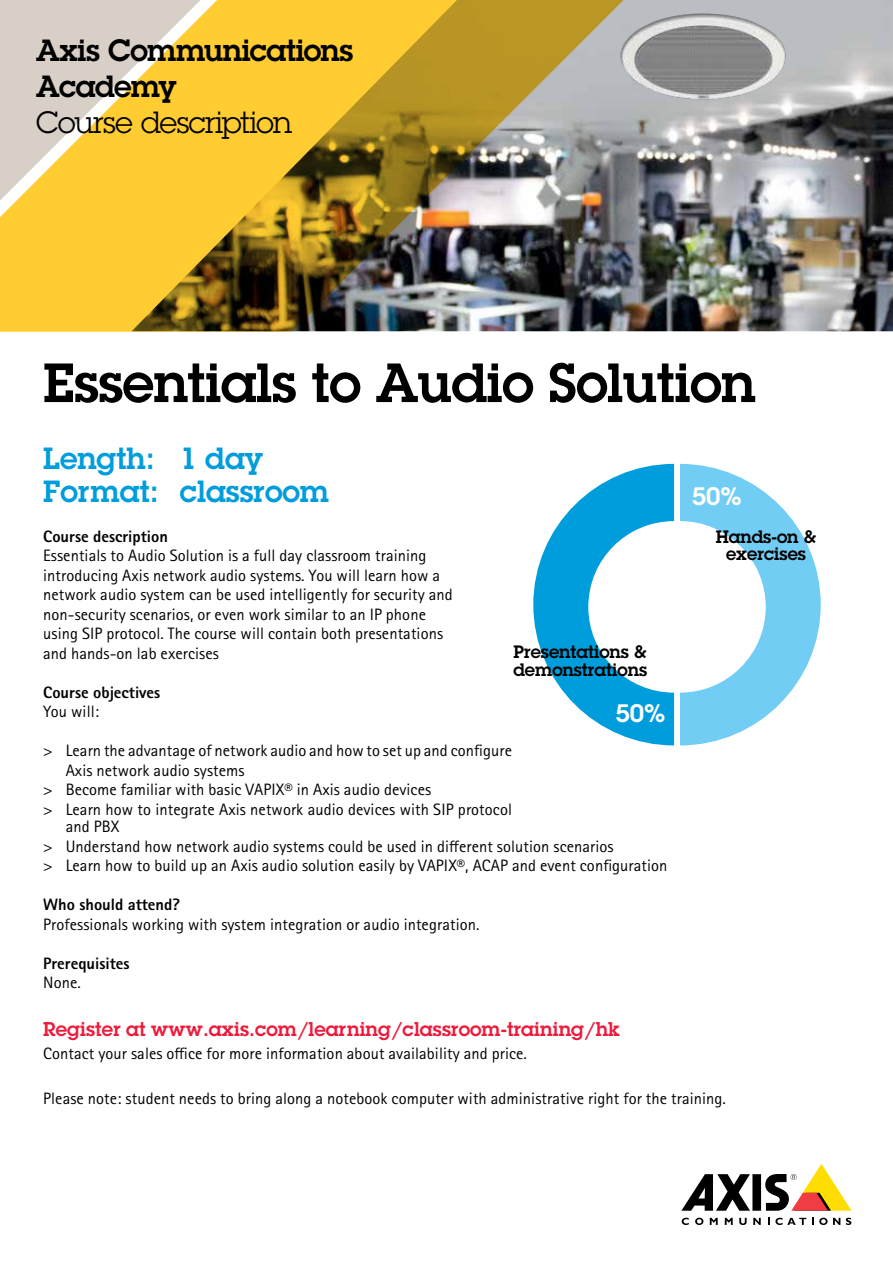
<style>
.page{position:relative;width:893px;height:1263px;background:#fff}
.page>*{position:absolute;margin:0;border:0;box-sizing:border-box;transform-origin:0 0}
.t1{font:600 54px "Lubalin Graph ECG";letter-spacing:-.01em;color:#000}
.t2{font:600 30px/33px "Lubalin Graph ECG";color:#009ddc}
.t3{font:600 30px/36px "Lubalin Graph ECG";letter-spacing:-.02em;color:#000}
.t4{font:30px "Lubalin Graph ECG";letter-spacing:-.02em;color:#000}
.t5{font:600 24.75px "Lubalin Graph ECG";color:#fff}
.t6{font:600 19.5px "Lubalin Graph ECG";letter-spacing:.005em;color:#ed1a3b}
.t7{font:600 17.55px/17.5px "Lubalin Graph ECG";color:#000}
.t8{font:16.5px/19.5px "Rotis Sans Serif Pro";letter-spacing:.005em;color:#000}
.t9{font:800 16.5px "Rotis Sans Serif Pro";color:#000}
</style>
<div class="page">
<img style="left:0;top:0;width:893px;height:332px">
<div style="left:752px;top:1174px;width:9px;height:37px;background:#000"></div>
<svg style="left:681px;top:1174px;width:69px;height:37px"></svg>
<svg style="left:765px;top:1164px;width:86px;height:47px"></svg>
<svg style="left:682px;top:1218px;width:7px;height:7px"></svg>
<svg style="left:695px;top:1218px;width:8px;height:7px"></svg>
<svg style="left:710px;top:1218px;width:8px;height:7px"></svg>
<svg style="left:725px;top:1218px;width:8px;height:7px"></svg>
<svg style="left:739px;top:1218px;width:8px;height:7px"></svg>
<svg style="left:753px;top:1218px;width:8px;height:7px"></svg>
<svg style="left:775px;top:1218px;width:31px;height:7px"></svg>
<svg style="left:812px;top:1218px;width:28px;height:7px"></svg>
<svg style="left:846px;top:1218px;width:5px;height:7px"></svg>
<svg style="left:680px;top:464px;width:141px;height:281px"></svg>
<svg style="left:533px;top:464px;width:141px;height:281px"></svg>
<img style="left:576px;top:0;width:254px;height:158px">
<h2 class="t3" style="left:36px;top:32px;width:318px">Axis Communications<br>Academy</h2>
<h2 class="t4" style="left:36px;top:103px;width:258px">Course description</h2>
<h1 class="t1" style="left:43px;top:347px;width:714px">Essentials to Audio Solution</h1>
<h2 class="t2" style="left:43px;top:443px;width:288px">Length: 1 day<br>Format: classroom</h2>
<p class="t9" style="left:43px;top:525px;width:126px">Course description</p>
<p class="t8" style="left:43px;top:546px;width:411px">Essentials to Audio Solution is a full day classroom training introducing Axis network audio systems. You will learn how a network audio system can be used intelligently for security and non-security scenarios, or even work similar to an IP phone using SIP protocol. The course will contain both presentations and hands-on lab exercises</p>
<p class="t9" style="left:43px;top:681px;width:119px">Course objectives</p>
<p class="t8" style="left:43px;top:702px;width:57px">You will:</p>
<p class="t8" style="left:43px;top:741px;width:470px">&gt; Learn the advantage of network audio and how to set up and configure</p>
<p class="t8" style="left:66px;top:760px;width:180px">Axis network audio systems</p>
<p class="t8" style="left:43px;top:780px;width:389px">&gt; Become familiar with basic VAPIX® in Axis audio devices</p>
<p class="t8" style="left:43px;top:799px;width:470px">&gt; Learn how to integrate Axis network audio devices with SIP protocol</p>
<p class="t7" style="left:513px;top:643px;width:135px">Presentations &amp; demonstrations</p>
<h3 class="t5" style="left:615px;top:697px;width:52px">50%</h3>
<h3 class="t5" style="left:692px;top:480px;width:52px">50%</h3>
<p class="t7" style="left:716px;top:528px;width:102px;text-align:center">Hands-on &amp; exercises</p>
<p class="t8" style="left:43px;top:817px;width:626px;text-indent:23px">and PBX<br>&gt; Understand how network audio systems could be used in different solution scenarios<br>&gt; Learn how to build up an Axis audio solution easily by VAPIX®, ACAP and event configuration</p>
<p class="t9" style="left:43px;top:894px;width:138px">Who should attend?</p>
<p class="t8" style="left:43px;top:915px;width:438px">Professionals working with system integration or audio integration.</p>
<p class="t9" style="left:43px;top:953px;width:88px">Prerequisites</p>
<p class="t8" style="left:43px;top:973px;width:39px">None.</p>
<p class="t6" style="left:43px;top:1016px;width:578px">Register at www.axis.com/learning/classroom-training/hk</p>
<p class="t8" style="left:43px;top:1044px;width:485px">Contact your sales office for more information about availability and price.</p>
<p class="t8" style="left:43px;top:1089px;width:684px">Please note: student needs to bring along a notebook computer with administrative right for the training.</p>
</div>
